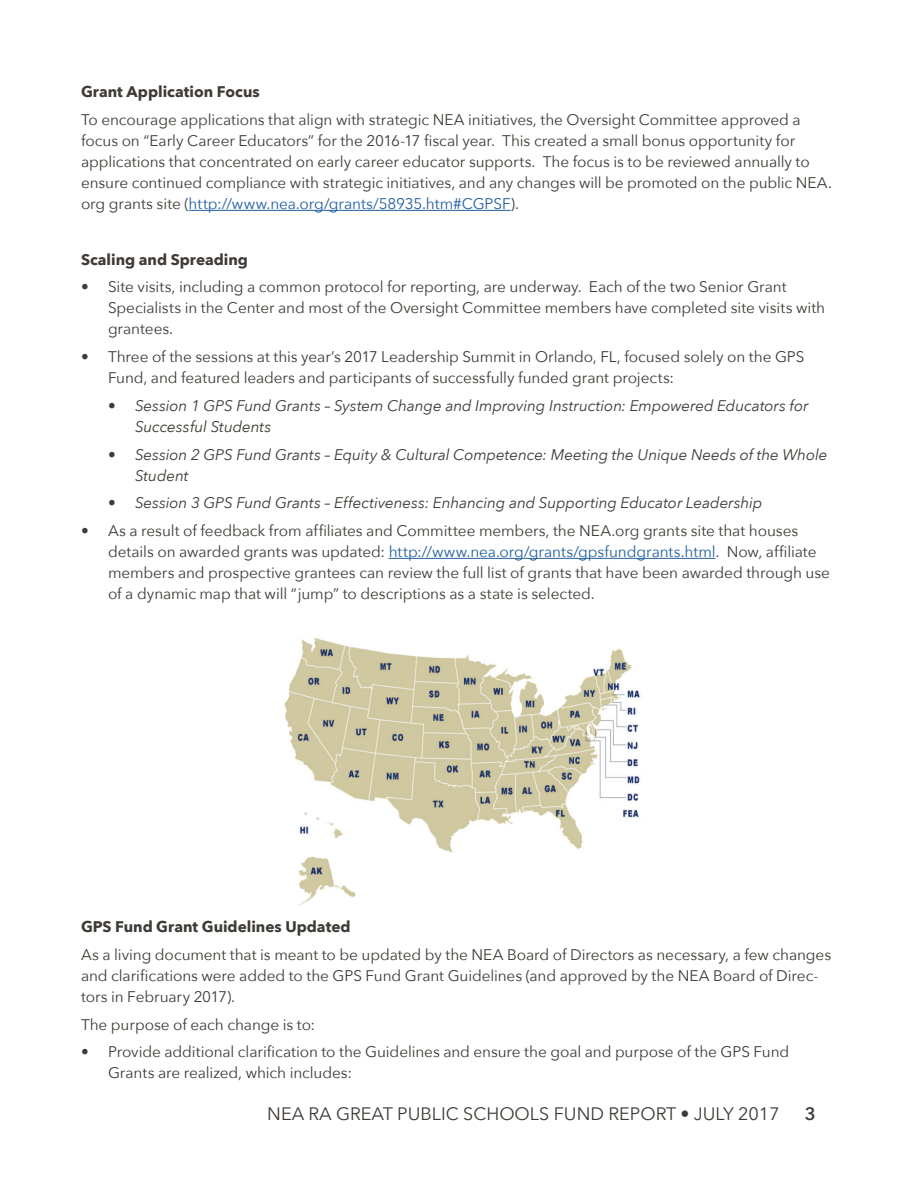
<style>
.page{position:relative;width:918px;height:1188px;background:#fff}
.page>*{position:absolute;margin:0;border:0;box-sizing:border-box;transform-origin:0 0}
.t1{font:18px "Avenir Next";color:#3e3a35}
.t2{font:600 18px "Avenir Next";color:#3e3a35}
.body4{font:15.3px/21px "Avenir Next";letter-spacing:-.005em;color:#3e3a35}
.t3{font:italic 15.3px/21px "Avenir Next";letter-spacing:-.005em;color:#3e3a35}
.body4-2{font:700 15.3px "Avenir Next";color:#3e3a35}
.s1{color:#215e9f}
</style>
<div class="page">
<hr style="left:189px;top:210px;width:322px;height:1px;background:#215e9f">
<hr style="left:389px;top:558px;width:326px;height:1px;background:#215e9f">
<img style="left:284px;top:637px;width:356px;height:268px">
<p class="body4-2" style="left:81px;top:79px;width:180px">Grant Application Focus</p>
<p class="body4" style="left:81px;top:109px;width:753px">To encourage applications that align with strategic NEA initiatives, the Oversight Committee approved a focus on “Early Career Educators” for the 2016-17 fiscal year. This created a small bonus opportunity for applications that concentrated on early career educator supports. The focus is to be reviewed annually to ensure continued compliance with strategic initiatives, and any changes will be promoted on the public NEA. org grants site (<span class="s1">http://www.nea.org/grants/58935.htm#CGPSF</span>).</p>
<p class="body4-2" style="left:81px;top:246px;width:169px">Scaling and Spreading</p>
<p class="body4" style="left:108px;top:276px;width:719px;text-indent:-27px">• Site visits, including a common protocol for reporting, are underway. Each of the two Senior Grant<br>Specialists in the Center and most of the Oversight Committee members have completed site visits with grantees.</p>
<p class="body4" style="left:108px;top:346px;width:698px;text-indent:-27px">• Three of the sessions at this year’s 2017 Leadership Summit in Orlando, FL, focused solely on the GPS<br>Fund, and featured leaders and participants of successfully funded grant projects:</p>
<p class="t3" style="left:135px;top:394px;width:675px;text-indent:-27px">• Session 1 GPS Fund Grants – System Change and Improving Instruction: Empowered Educators for<br>Successful Students</p>
<p class="t3" style="left:135px;top:443px;width:694px;text-indent:-27px">• Session 2 GPS Fund Grants – Equity &amp; Cultural Competence: Meeting the Unique Needs of the Whole<br>Student</p>
<p class="t3" style="left:108px;top:492px;width:656px">• Session 3 GPS Fund Grants – Effectiveness: Enhancing and Supporting Educator Leadership</p>
<p class="body4" style="left:108px;top:520px;width:724px;text-indent:-27px">• As a result of feedback from affiliates and Committee members, the NEA.org grants site that houses details on awarded grants was updated: <span class="s1">http://www.nea.org/grants/gpsfundgrants.html</span>. Now, affiliate members and prospective grantees can review the full list of grants that have been awarded through use of a dynamic map that will “jump” to descriptions as a state is selected.</p>
<p class="body4-2" style="left:81px;top:914px;width:271px">GPS Fund Grant Guidelines Updated</p>
<p class="body4" style="left:81px;top:943px;width:752px">As a living document that is meant to be updated by the NEA Board of Directors as necessary, a few changes and clarifications were added to the GPS Fund Grant Guidelines (and approved by the NEA Board of Direc&shy;tors in February 2017).</p>
<p class="body4" style="left:81px;top:1013px;width:236px">The purpose of each change is to:</p>
<p class="body4" style="left:108px;top:1041px;width:683px;text-indent:-27px">• Provide additional clarification to the Guidelines and ensure the goal and purpose of the GPS Fund<br>Grants are realized, which includes:</p>
<p class="t1" style="left:267px;top:1099px;width:514px">NEA RA GREAT PUBLIC SCHOOLS FUND REPORT • JULY 2017</p>
<p class="t2" style="left:805px;top:1098px;width:12px">3</p>
</div>
